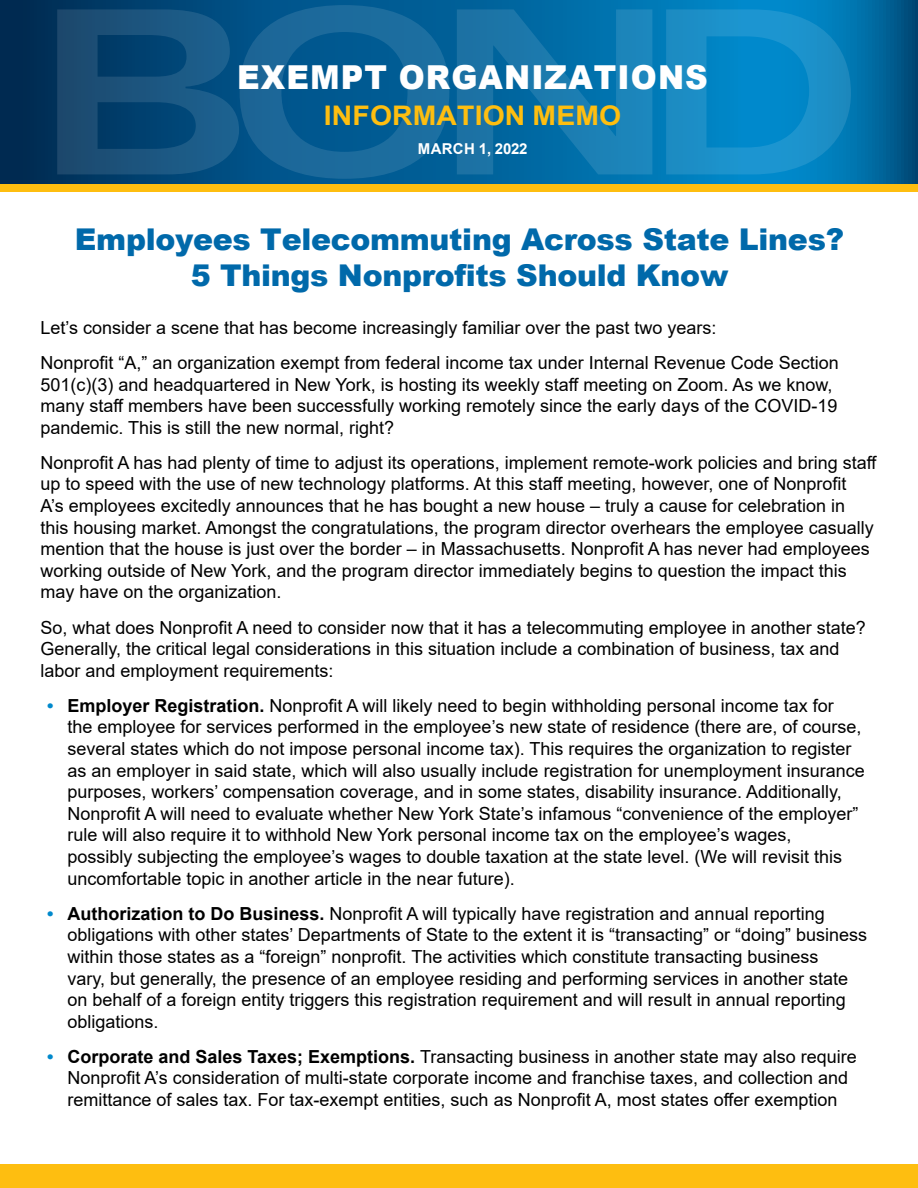
<style>
.page{position:relative;width:918px;height:1188px;background:#fff}
.page>*{position:absolute;margin:0;border:0;box-sizing:border-box;transform-origin:0 0}
.t1{font:900 33px "Arial";letter-spacing:.035em;color:#fff;scale:.95 1}
.t2{font:900 30px/36px "Arial";letter-spacing:-.01em;color:#0069aa;text-align:center}
.t3{font:700 27px "Arial";letter-spacing:.005em;color:#febe10;scale:1.05 1}
.t4{font:18px/21.6px "Arial";color:#000}
.t5{font:700 15px "Arial";letter-spacing:.02em;color:#fff}
.s1{font-weight:700;color:#0089cc}
.s2{font-weight:700}
</style>
<div class="page">
<div style="left:0;top:138px;width:918px;height:54px;background:#febe10"></div>
<svg style="left:0;top:0;width:918px;height:184px;background:#005689"></svg>
<svg style="left:57px;top:5px;width:392px;height:174px;background:#0f5888"></svg>
<svg style="left:457px;top:9px;width:195px;height:165px;background:#1075ab"></svg>
<svg style="left:666px;top:9px;width:185px;height:165px;background:#0f8bc7"></svg>
<div style="left:0;top:1164px;width:918px;height:24px;background:#febe10"></div>
<h1 class="t1" style="left:237px;top:53px;width:497px">EXEMPT ORGANIZATIONS</h1>
<h3 class="t3" style="left:324px;top:97px;width:285px">INFORMATION MEMO</h3>
<p class="t5" style="left:418px;top:138px;width:111px">MARCH 1, 2022</p>
<h2 class="t2" style="left:75px;top:220px;width:771px">Employees Telecommuting Across State Lines?<br>5 Things Nonprofits Should Know</h2>
<p class="t4" style="left:40px;top:310px;width:800px;line-height:35.1px">Let’s consider a scene that has become increasingly familiar over the past two years:<br>Nonprofit “A,” an organization exempt from federal income tax under Internal Revenue Code Section</p>
<p class="t4" style="left:40px;top:373px;width:798px">501(c)(3) and headquartered in New York, is hosting its weekly staff meeting on Zoom. As we know, many staff members have been successfully working remotely since the early days of the COVID-19 pandemic. This is still the new normal, right?</p>
<p class="t4" style="left:40px;top:452px;width:838px">Nonprofit A has had plenty of time to adjust its operations, implement remote-work policies and bring staff up to speed with the use of new technology platforms. At this staff meeting, however, one of Nonprofit<br>A’s employees excitedly announces that he has bought a new house – truly a cause for celebration in this housing market. Amongst the congratulations, the program director overhears the employee casually mention that the house is just over the border – in Massachusetts. Nonprofit A has never had employees working outside of New York, and the program director immediately begins to question the impact this may have on the organization.</p>
<p class="t4" style="left:40px;top:616px;width:827px">So, what does Nonprofit A need to consider now that it has a telecommuting employee in another state?<br>Generally, the critical legal considerations in this situation include a combination of business, tax and labor and employment requirements:</p>
<p class="t4" style="left:68px;top:695px;width:799px;text-indent:-20px"><span class="s1">•</span> <span class="s2">Employer Registration.</span> Nonprofit A will likely need to begin withholding personal income tax for<br>the employee for services performed in the employee’s new state of residence (there are, of course, several states which do not impose personal income tax). This requires the organization to register as an employer in said state, which will also usually include registration for unemployment insurance purposes, workers’ compensation coverage, and in some states, disability insurance. Additionally, Nonprofit A will need to evaluate whether New York State’s infamous “convenience of the employer” rule will also require it to withhold New York personal income tax on the employee’s wages,<br>possibly subjecting the employee’s wages to double taxation at the state level. (We will revisit this uncomfortable topic in another article in the near future).</p>
<p class="t4" style="left:68px;top:903px;width:801px;text-indent:-20px"><span class="s1">•</span> <span class="s2">Authorization to Do Business.</span> Nonprofit A will typically have registration and annual reporting obligations with other states’ Departments of State to the extent it is “transacting” or “doing” business within those states as a “foreign” nonprofit. The activities which constitute transacting business<br>vary, but generally, the presence of an employee residing and performing services in another state on behalf of a foreign entity triggers this registration requirement and will result in annual reporting obligations.</p>
<p class="t4" style="left:68px;top:1046px;width:791px;text-indent:-20px"><span class="s1">•</span> <span class="s2">Corporate and Sales Taxes; Exemptions.</span> Transacting business in another state may also require<br>Nonprofit A’s consideration of multi-state corporate income and franchise taxes, and collection and remittance of sales tax. For tax-exempt entities, such as Nonprofit A, most states offer exemption</p>
</div>
